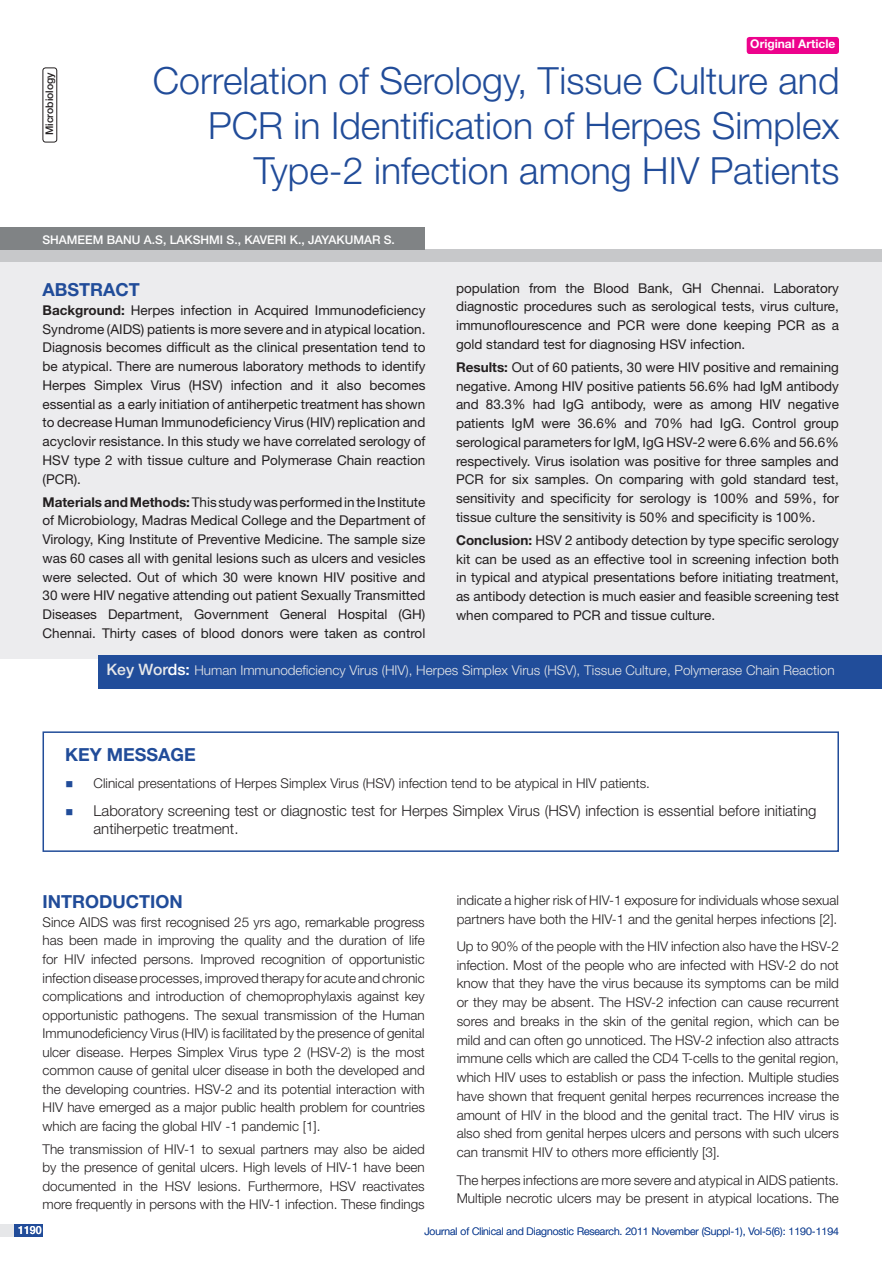
<style>
.page{position:relative;width:893px;height:1263px;background:#fff}
.page>*{position:absolute;margin:0;border:0;box-sizing:border-box;transform-origin:0 0}
.t1{font:300 37.5px/45px "Helvetica Neue";color:#214c99;text-align:right}
.t2{font:700 18px "Helvetica Neue";color:#214c99}
.t3{font:300 15px/18.8px "Helvetica Neue";color:#231f20}
.t4{font:300 13.5px/18.5px "Helvetica Neue";color:#231f20;text-align:justify}
.t5{font:13.5px/18.8px "Helvetica Neue";color:#231f20;text-align:justify}
.t6{font:300 13.5px "Helvetica Neue";color:#e6e7e9}
.t7{font:500 12px "Helvetica Neue";color:#fff}
.t8{font:700 12px "Helvetica Neue";color:#fff}
.t9{font:300 10.5px "Helvetica Neue";color:#214c99}
.t10{font:500 10.5px "Helvetica Neue";color:#231f20}
.s1{color:#214d9a}
.s2{font-weight:700}
.s3{font-weight:500;font-size:15.75px}
.s4{font-weight:500;font-size:15.75px;color:#fff}
.s5{color:#214c99}
.s6{font-size:11.25px}
</style>
<div class="page">
<div style="left:0;top:1224px;width:43px;height:13px;background:#e6e7e9"></div>
<div style="left:14px;top:1224px;width:29px;height:13px;background:#214c99"></div>
<div style="left:0;top:250px;width:881px;height:408px;background:#ececee"></div>
<div style="left:0;top:250px;width:881px;height:12px;background:#c7c8ca"></div>
<div style="left:98px;top:655px;width:783px;height:33px;background:#214d9a"></div>
<div style="left:0;top:227px;width:425px;height:23px;background:#808385"></div>
<div style="left:43px;top:68px;width:14px;height:74px;border:1px solid #231f20;border-radius:3px"></div>
<div style="left:747px;top:37px;width:92px;height:17px;background:#ed028c;border-radius:3px"></div>
<div style="left:43px;top:731px;width:796px;height:121px;border:2px solid #214c99"></div>
<p class="t10" style="left:43px;top:135px;width:65px;rotate:-90deg">MICROBIOLOGY</p>
<p class="t8" style="left:750px;top:37px;width:87px">Original Article</p>
<h1 class="t1" style="left:153px;top:57px;width:688px">Correlation of Serology, Tissue Culture and<br>PCR in Identification of Herpes Simplex<br>Type-2 infection among HIV Patients</h1>
<p class="t7" style="left:43px;top:233px;width:354px">SHAMEEM BANU A.S, LAKS HMI S., KAVERI K., JAYAKUMAR S.</p>
<h2 class="t2" style="left:43px;top:279px;width:99px">ABST<span class="s1">RAC</span>T</h2>
<p class="t5" style="left:43px;top:300px;width:384px"><span class="s2">Background:</span> Herpes infection in Acquired Immunodeficiency Syndrome (AIDS) patients is more severe and in atypical location.<br>Diagnosis becomes difficult as the clinical presentation tend to be atypical. There are numerous laboratory methods to identify Herpes Simplex Virus (HSV) infection and it also becomes essential as a early initiation of antiherpetic treatment has shown to decrease Human Immunodeficiency Virus (HIV) replication and acyclovir resistance. In this study we have correlated serology of HSV type 2 with tissue culture and Polymerase Chain reaction (PCR).</p>
<p class="t5" style="left:43px;top:492px;width:384px"><span class="s2">Materials and Methods:</span> This study was performed in the Institute of Microbiology, Madras Medical College and the Department of Virology, King Institute of Preventive Medicine. The sample size was 60 cases all with genital lesions such as ulcers and vesicles were selected. Out of which 30 were known HIV positive and 30 were HIV negative attending out patient Sexually Transmitted Diseases Department, Government General Hospital (GH)<br>Chennai. Thirty cases of blood donors were taken as control</p>
<p class="t5" style="left:456px;top:278px;width:384px">population from the Blood Bank, GH Chennai. Laboratory diagnostic procedures such as serological tests, virus culture, immunoflourescence and PCR were done keeping PCR as a gold standard test for diagnosing HSV infection.</p>
<p class="t5" style="left:456px;top:357px;width:384px"><span class="s2">Results:</span> Out of 60 patients, 30 were HIV positive and remaining negative. Among HIV positive patients 56.6% had IgM antibody and 83.3% had IgG antibody, were as among HIV negative patients IgM were 36.6% and 70% had IgG. Control group serological parameters for IgM, IgG HSV-2 were 6.6% and 56.6% respectively. Virus isolation was positive for three samples and PCR for six samples. On comparing with gold standard test, sensitivity and specificity for serology is 100% and 59%, for tissue culture the sensitivity is 50% and specificity is 100%.</p>
<p class="t5" style="left:456px;top:530px;width:384px"><span class="s2">Conclusion:</span> HSV 2 antibody detection by type specific serology kit can be used as an effective tool in screening infection both in typical and atypical presentations before initiating treatment, as antibody detection is much easier and feasible screening test when compared to PCR and tissue culture.</p>
<p class="t6" style="left:107px;top:662px;width:729px"><span class="s3">KEY WOR</span><span class="s4">DS:</span> Human Immunodeficiency Virus (HIV), Herpes Simplex Virus (HSV), Tissue Culture, Polymerase Chain Reaction</p>
<h2 class="t2" style="left:65px;top:743px;width:132px">KEY MESSAGE</h2>
<p class="t4" style="left:65px;top:774px;width:586px"><span class="s5">■</span> Clinical presentations of Herpes Simplex Virus (HSV) infection tend to be atypical in HIV patients.</p>
<p class="t3" style="left:94px;top:801px;width:724px;text-indent:-28px"><span class="s5">■</span> Laboratory screening test or diagnostic test for Herpes Simplex Virus (HSV) infection is essential before initiating antiherpetic treatment.</p>
<h2 class="t2" style="left:43px;top:891px;width:142px">Introduction</h2>
<p class="t4" style="left:43px;top:913px;width:384px">Since AIDS was first recognised 25 yrs ago, remarkable progress has been made in improving the quality and the duration of life for HIV infected persons. Improved recognition of opportunistic infection disease processes, improved therapy for acute and chronic complications and introduction of chemoprophylaxis against key opportunistic pathogens. The sexual transmission of the Human Immunodeficiency Virus (HIV) is facilitated by the presence of genital ulcer disease. Herpes Simplex Virus type 2 (HSV-2) is the most common cause of genital ulcer disease in both the developed and the developing countries. HSV-2 and its potential interaction with HIV have emerged as a major public health problem for countries which are facing the global HIV -1 pandemic [1].</p>
<p class="t4" style="left:43px;top:1139px;width:384px">The transmission of HIV-1 to sexual partners may also be aided by the presence of genital ulcers. High levels of HIV-1 have been documented in the HSV lesions. Furthermore, HSV reactivates more frequently in persons with the HIV-1 infection. These findings</p>
<p class="t4" style="left:457px;top:890px;width:384px">indicate a higher risk of HIV-1 exposure for individuals whose sexual partners have both the HIV-1 and the genital herpes infections [2].</p>
<p class="t4" style="left:457px;top:936px;width:384px">Up to 90% of the people with the HIV infection also have the HSV-2 infection. Most of the people who are infected with HSV-2 do not know that they have the virus because its symptoms can be mild or they may be absent. The HSV-2 infection can cause recurrent sores and breaks in the skin of the genital region, which can be mild and can often go unnoticed. The HSV-2 infection also attracts immune cells which are called the CD4 T-cells to the genital region, which HIV uses to establish or pass the infection. Multiple studies have shown that frequent genital herpes recurrences increase the amount of HIV in the blood and the genital tract. The HIV virus is also shed from genital herpes ulcers and persons with such ulcers can transmit HIV to others more efficiently [3].</p>
<p class="t4" style="left:457px;top:1170px;width:384px">The herpes infections are more severe and atypical in AIDS patients.<br>Multiple necrotic ulcers may be present in atypical locations. The</p>
<p class="t7" style="left:11px;top:1223px;width:32px">1190<span class="s6">190</span></p>
<p class="t9" style="left:424px;top:1225px;width:416px">Journal of Clinical and Diagnostic Research. 2011 November (Suppl-1), Vol-5(6): 1190-1194</p>
</div>
